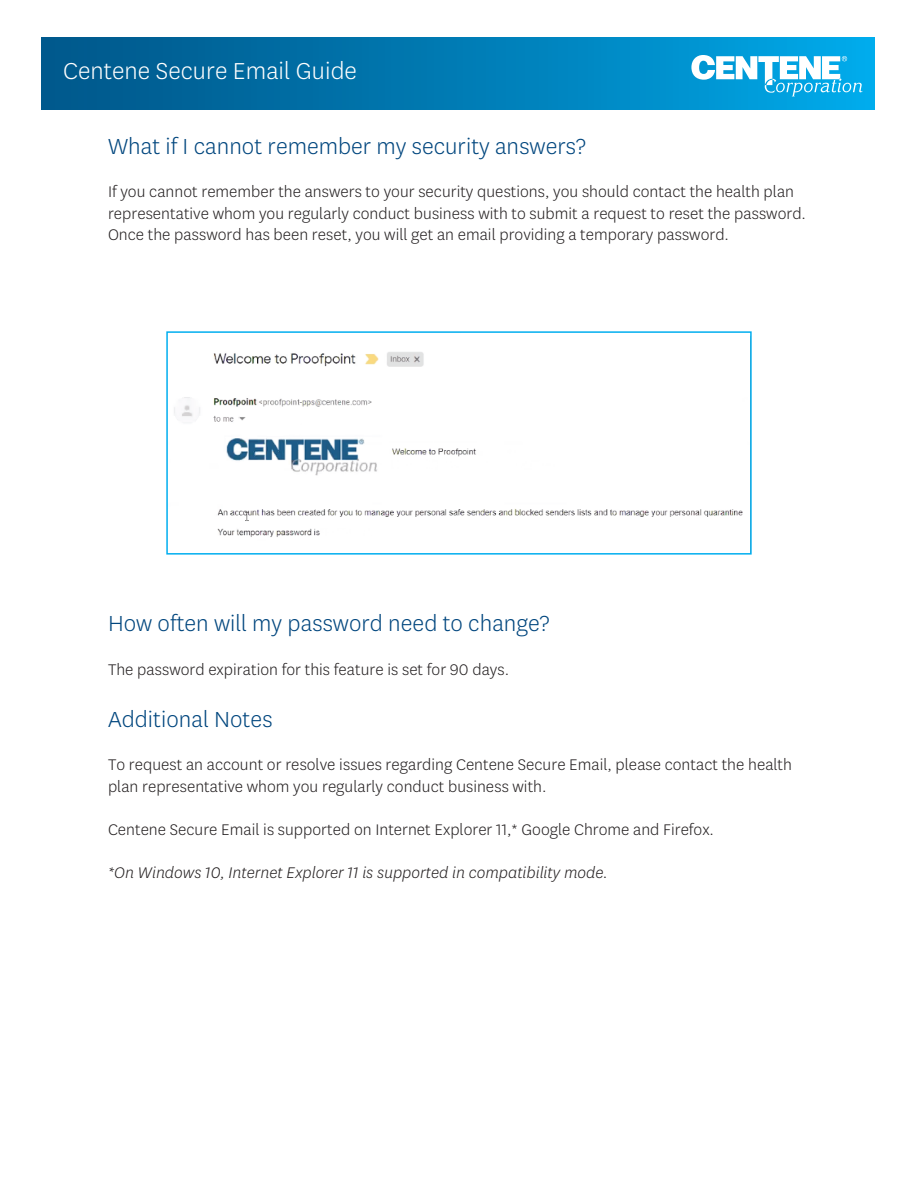
<style>
.page{position:relative;width:918px;height:1188px;background:#fff}
.page>*{position:absolute;margin:0;border:0;box-sizing:border-box;transform-origin:0 0}
.t1{font:300 27px "Centene Sans";color:#fff}
.t2{font:300 25.5px "Centene Sans";color:#00467e}
.t3{font:300 18px/21.6px "Centene Sans";color:#231f20}
.t4{font:italic 300 18px "Centene Sans";color:#231f20}
</style>
<div class="page">
<div style="left:41px;top:38px;width:834px;height:71px;background:linear-gradient(to right,#005486,#00a8e7)"></div>
<svg style="left:691px;top:55px;width:172px;height:41px"></svg>
<img style="left:174px;top:352px;width:569px;height:185px">
<div style="left:166px;top:331px;width:586px;height:224px;border:2px solid #00aeef"></div>
<h1 class="t1" style="left:63px;top:55px;width:295px">Centene Secure Email Guide</h1>
<h2 class="t2" style="left:108px;top:131px;width:479px">What if I cannot remember my security answers?</h2>
<p class="t3" style="left:108px;top:181px;width:700px">If you cannot remember the answers to your security questions, you should contact the health plan representative whom you regularly conduct business with to submit a request to reset the password.<br>Once the password has been reset, you will get an email providing a temporary password.</p>
<h2 class="t2" style="left:108px;top:608px;width:443px">How often will my password need to change?</h2>
<p class="t3" style="left:108px;top:658px;width:403px">The password expiration for this feature is set for 90 days.</p>
<h2 class="t2" style="left:108px;top:704px;width:166px">Additional Notes</h2>
<p class="t3" style="left:108px;top:754px;width:686px">To request an account or resolve issues regarding Centene Secure Email, please contact the health plan representative whom you regularly conduct business with.</p>
<p class="t3" style="left:108px;top:819px;width:608px">Centene Secure Email is supported on Internet Explorer 11,* Google Chrome and Firefox.</p>
<p class="t4" style="left:108px;top:864px;width:501px">*On Windows 10, Internet Explorer 11 is supported in compatibility mode.</p>
</div>
